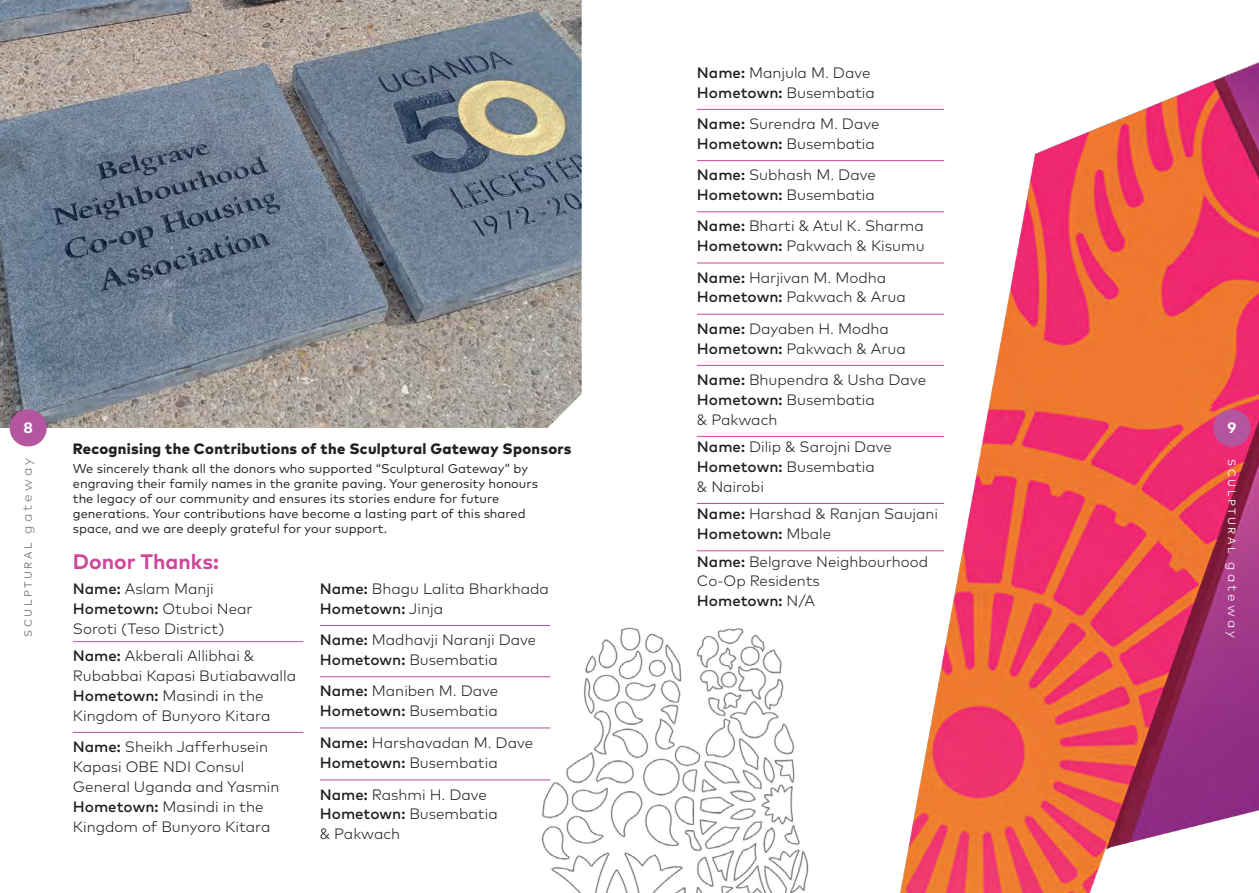
<style>
.page{position:relative;width:1259px;height:893px;background:#fff}
.page>*{position:absolute;margin:0;border:0;box-sizing:border-box;transform-origin:0 0}
.t1{font:700 21px "Mark Pro";color:#cf479b}
.t2{font:300 15px/19.8px "Mark Pro";color:#231f20}
.t3{font:800 15px "Mark Pro";letter-spacing:.02em;color:#231f20}
.t4{font:700 15px "Mark Pro";color:#fff}
.t5{font:12.75px/15px "Mark Pro";color:#231f20}
.t6{font:10.5px "Mark Pro";letter-spacing:.235em;color:#fff}
.t7{font:10.5px "Mark Pro";letter-spacing:.235em;color:#76787b}
.s1{font-weight:500}
.s2{font-weight:300;font-size:13.5px}
</style>
<div class="page">
<img style="left:0;top:0;width:581px;height:428px">
<img style="left:895px;top:62px;width:364px;height:831px">
<div style="left:10px;top:409px;width:37px;height:37px;background:#b4569f;border-radius:50%"></div>
<div style="left:1213px;top:409px;width:37px;height:37px;background:#b4569f;border-radius:50%"></div>
<hr style="left:73px;top:641px;width:230px;height:1px;background:#b4569f">
<hr style="left:73px;top:732px;width:230px;height:1px;background:#b4569f">
<hr style="left:320px;top:625px;width:230px;height:1px;background:#b4569f">
<hr style="left:320px;top:676px;width:230px;height:1px;background:#b4569f">
<hr style="left:320px;top:728px;width:230px;height:1px;background:#b4569f">
<hr style="left:320px;top:780px;width:230px;height:1px;background:#b4569f">
<hr style="left:697px;top:109px;width:247px;height:1px;background:#cf479b">
<hr style="left:697px;top:160px;width:247px;height:1px;background:#cf479b">
<hr style="left:697px;top:212px;width:247px;height:1px;background:#cf479b">
<hr style="left:697px;top:263px;width:247px;height:1px;background:#cf479b">
<hr style="left:697px;top:314px;width:247px;height:1px;background:#cf479b">
<hr style="left:697px;top:365px;width:247px;height:1px;background:#cf479b">
<hr style="left:697px;top:436px;width:247px;height:1px;background:#cf479b">
<hr style="left:697px;top:503px;width:247px;height:1px;background:#cf479b">
<hr style="left:697px;top:550px;width:247px;height:1px;background:#cf479b">
<img style="left:537px;top:625px;width:272px;height:268px">
<p class="t2" style="left:697px;top:61px;width:179px"><span class="s1">Name:</span> Manjula M. Dave<br><span class="s1">Hometown:</span> Busembatia</p>
<p class="t2" style="left:697px;top:113px;width:184px"><span class="s1">Name:</span> Surendra M. Dave<br><span class="s1">Hometown:</span> Busembatia</p>
<p class="t2" style="left:697px;top:164px;width:180px"><span class="s1">Name:</span> Subhash M. Dave<br><span class="s1">Hometown:</span> Busembatia</p>
<p class="t2" style="left:697px;top:215px;width:229px"><span class="s1">Name:</span> Bharti &amp; Atul K. Sharma<br><span class="s1">Hometown:</span> Pakwach &amp; Kisumu</p>
<p class="t2" style="left:697px;top:266px;width:210px"><span class="s1">Name:</span> Harjivan M. Modha<br><span class="s1">Hometown:</span> Pakwach &amp; Arua</p>
<p class="t2" style="left:697px;top:317px;width:210px"><span class="s1">Name:</span> Dayaben H. Modha<br><span class="s1">Hometown:</span> Pakwach &amp; Arua</p>
<p class="t2" style="left:697px;top:369px;width:231px"><span class="s1">Name:</span> Bhupendra &amp; Usha Dave<br><span class="s1">Hometown:</span> Busembatia<br>&amp; Pakwach</p>
<p class="t2" style="left:697px;top:436px;width:196px"><span class="s1">Name:</span> Dilip &amp; Sarojni Dave<br><span class="s1">Hometown:</span> Busembatia<br>&amp; Nairobi</p>
<p class="t2" style="left:697px;top:503px;width:243px"><span class="s1">Name:</span> Harshad &amp; Ranjan Saujani<br><span class="s1">Hometown:</span> Mbale</p>
<p class="t2" style="left:697px;top:550px;width:233px"><span class="s1">Name:</span> Belgrave Neighbourhood<br>Co-Op Residents<br><span class="s1">Hometown:</span> N/A</p>
<p class="t4" style="left:23px;top:417px;width:11px">8</p>
<p class="t4" style="left:1227px;top:417px;width:10px">9</p>
<p class="t3" style="left:73px;top:437px;width:500px">Recognising the Contributions of the Sculptural Gateway Sponsors</p>
<p class="t5" style="left:73px;top:460px;width:467px">We sincerely thank all the donors who supported “Sculptural Gateway” by engraving their family names in the granite paving. Your generosity honours the legacy of our community and ensures its stories endure for future generations. Your contributions have become a lasting part of this shared space, and we are deeply grateful for your support.</p>
<p class="t7" style="left:20px;top:637px;width:180px;rotate:-90deg">SCULPTURAL <span class="s2">gateway</span></p>
<p class="t6" style="left:1239px;top:459px;width:180px;rotate:90deg">SCULPTURAL <span class="s2">gateway</span></p>
<p class="t1" style="left:73px;top:545px;width:147px">Donor Thanks:</p>
<p class="t2" style="left:73px;top:578px;width:181px"><span class="s1">Name:</span> Aslam Manji<br><span class="s1">Hometown:</span> Otuboi Near<br>Soroti (Teso District)</p>
<p class="t2" style="left:73px;top:645px;width:225px"><span class="s1">Name:</span> Akberali Allibhai &amp;<br>Rubabbai Kapasi Butiabawalla<br><span class="s1">Hometown:</span> Masindi in the<br>Kingdom of Bunyoro Kitara</p>
<p class="t2" style="left:73px;top:736px;width:208px"><span class="s1">Name:</span> Sheikh Jafferhusein<br>Kapasi OBE NDI Consul<br>General Uganda and Yasmin<br><span class="s1">Hometown:</span> Masindi in the<br>Kingdom of Bunyoro Kitara</p>
<p class="t2" style="left:320px;top:578px;width:231px"><span class="s1">Name:</span> Bhagu Lalita Bharkhada<br><span class="s1">Hometown:</span> Jinja</p>
<p class="t2" style="left:320px;top:629px;width:218px"><span class="s1">Name:</span> Madhavji Naranji Dave<br><span class="s1">Hometown:</span> Busembatia</p>
<p class="t2" style="left:320px;top:680px;width:180px"><span class="s1">Name:</span> Maniben M. Dave<br><span class="s1">Hometown:</span> Busembatia</p>
<p class="t2" style="left:320px;top:731px;width:215px;line-height:20.5px"><span class="s1">Name:</span> Harshavadan M. Dave<br><span class="s1">Hometown:</span> Busembatia</p>
<p class="t2" style="left:320px;top:783px;width:179px"><span class="s1">Name:</span> Rashmi H. Dave<br><span class="s1">Hometown:</span> Busembatia &amp; Pakwach</p>
</div>
